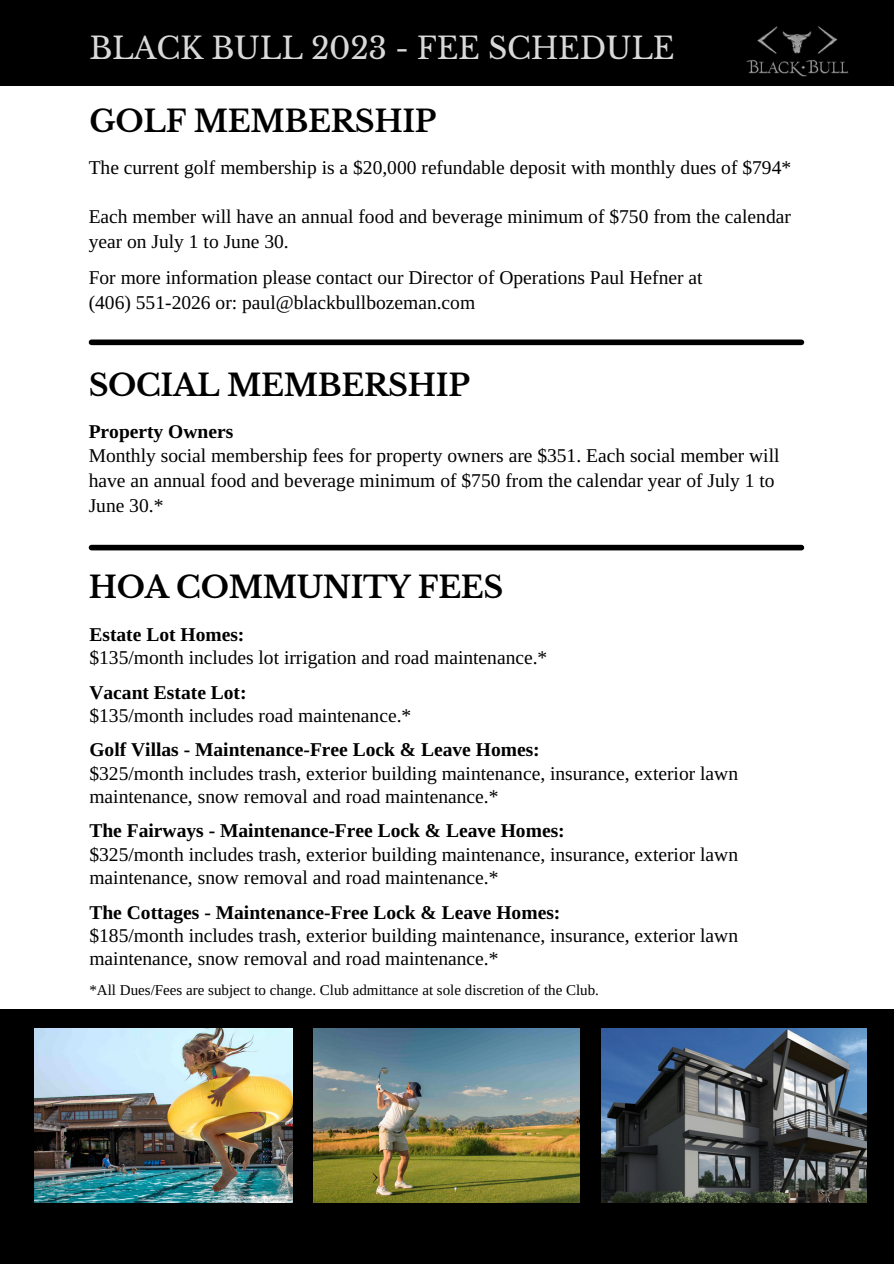
<style>
.page{position:relative;width:894px;height:1264px;background:#fff}
.page>*{position:absolute;margin:0;border:0;box-sizing:border-box;transform-origin:0 0}
.t1{font:700 30px "Libre Baskerville";letter-spacing:-.01em;color:#000}
.t2{font:30px "Libre Baskerville";letter-spacing:-.01em;color:#d9d9d9}
.t3{font:19.5px/24.8px "Libra Serif Modern";color:#000}
.t4{font:700 19.5px "Libra Serif Modern";color:#000}
.t5{font:15px "Libra Serif Modern";color:#000}
</style>
<div class="page">
<div style="left:0;top:0;width:893px;height:1263px;background:#000"></div>
<img style="left:746px;top:26px;width:102px;height:50px">
<div style="left:0;top:87px;width:893px;height:921px;background:#fff"></div>
<img style="left:34px;top:1028px;width:258px;height:174px">
<img style="left:313px;top:1028px;width:266px;height:174px">
<img style="left:601px;top:1028px;width:264px;height:174px">
<div style="left:91px;top:339px;width:710px;height:6px;background:#000"></div>
<div style="left:91px;top:545px;width:710px;height:5px;background:#000"></div>
<h1 class="t2" style="left:89px;top:30px;width:586px">BLACK BULL 2023 - FEE SCHEDULE</h1>
<h1 class="t1" style="left:89px;top:103px;width:348px">GOLF MEMBERSHIP</h1>
<p class="t3" style="left:89px;top:155px;width:703px">The current golf membership is a $20,000 refundable deposit with monthly dues of $794*</p>
<p class="t3" style="left:89px;top:205px;width:703px">Each member will have an annual food and beverage minimum of $750 from the calendar year on July 1 to June 30.</p>
<p class="t3" style="left:89px;top:265px;width:615px">For more information please contact our Director of Operations Paul Hefner at (406) 551-2026 or: paul@blackbullbozeman.com</p>
<h1 class="t1" style="left:89px;top:367px;width:382px">SOCIAL MEMBERSHIP</h1>
<p class="t4" style="left:89px;top:420px;width:146px">Property Owners</p>
<p class="t3" style="left:89px;top:444px;width:692px">Monthly social membership fees for property owners are $351. Each social member will have an annual food and beverage minimum of $750 from the calendar year of July 1 to<br>June 30.*</p>
<h1 class="t1" style="left:89px;top:569px;width:416px">HOA COMMUNITY FEES</h1>
<p class="t4" style="left:89px;top:623px;width:156px">Estate Lot Homes:</p>
<p class="t3" style="left:89px;top:645px;width:459px">$135/month includes lot irrigation and road maintenance.*</p>
<p class="t4" style="left:89px;top:681px;width:159px">Vacant Estate Lot:</p>
<p class="t3" style="left:89px;top:703px;width:323px">$135/month includes road maintenance.*</p>
<p class="t4" style="left:89px;top:738px;width:452px">Golf Villas - Maintenance-Free Lock &amp; Leave Homes:</p>
<p class="t3" style="left:89px;top:761px;width:650px;line-height:23.2px">$325/month includes trash, exterior building maintenance, insurance, exterior lawn maintenance, snow removal and road maintenance.*</p>
<p class="t4" style="left:89px;top:819px;width:476px">The Fairways - Maintenance-Free Lock &amp; Leave Homes:</p>
<p class="t3" style="left:89px;top:842px;width:650px;line-height:23.2px">$325/month includes trash, exterior building maintenance, insurance, exterior lawn maintenance, snow removal and road maintenance.*</p>
<p class="t4" style="left:89px;top:900px;width:472px">The Cottages - Maintenance-Free Lock &amp; Leave Homes:</p>
<p class="t3" style="left:89px;top:923px;width:650px;line-height:23.2px">$185/month includes trash, exterior building maintenance, insurance, exterior lawn maintenance, snow removal and road maintenance.*</p>
<p class="t5" style="left:89px;top:982px;width:511px">*All Dues/Fees are subject to change. Club admittance at sole discretion of the Club.</p>
</div>
